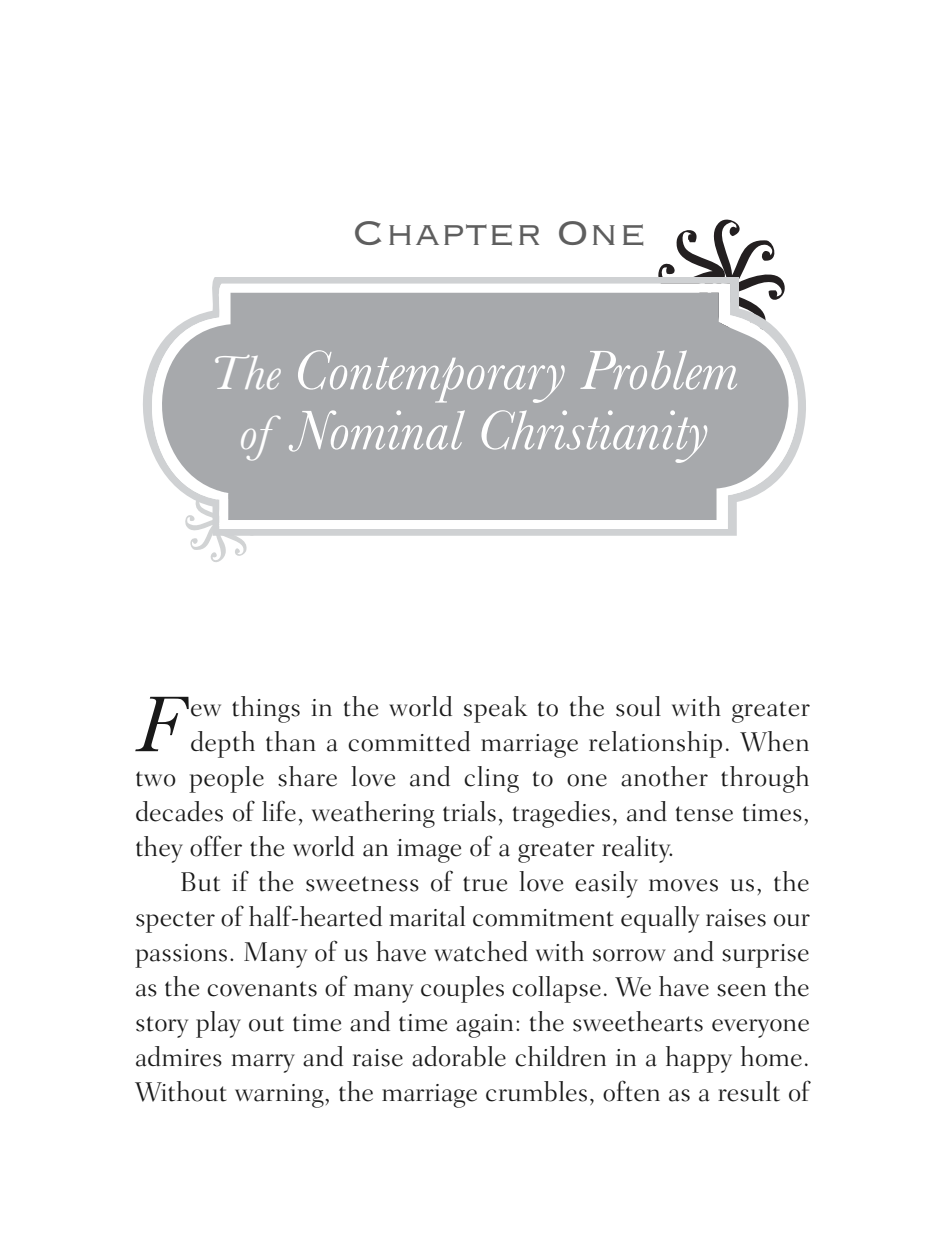
<style>
.page{position:relative;width:945px;height:1260px;background:#fff}
.page>*{position:absolute;margin:0;border:0;box-sizing:border-box;transform-origin:0 0}
.t1{font:italic 82.25px "Baskerville";color:#191919}
.t2{font:italic 57.5px/60px "Baskerville";color:#fff;text-align:center}
.t3{font:300 45px "Copperplate";color:#5e5e5e}
.t4{font:300 27.5px "Fairfield LH";color:#191919}
.s1{font-size:50px}
</style>
<div class="page">
<svg style="left:190px;top:536px;width:57px;height:26px"></svg>
<svg style="left:658px;top:219px;width:121px;height:58px"></svg>
<svg style="left:190px;top:277px;width:594px;height:259px;fill:#cfd1d3"></svg>
<svg style="left:185px;top:284px;width:600px;height:245px"></svg>
<svg style="left:143px;top:293px;width:663px;height:227px;fill:#a7a9ac"></svg>
<h3 class="t3" style="left:353px;top:203px;width:295px">Chapter One</h3>
<h2 class="t2" style="left:210px;top:346px;width:530px"><span class="s1">The</span> Contemporary Problem <span class="s1">of</span> Nominal Christianity</h2>
<h1 class="t1" style="left:136px;top:696px;width:46px">F</h1>
<p class="t4" style="left:190px;top:696px;width:621px">ew things in the world speak to the soul with greater</p>
<p class="t4" style="left:190px;top:731px;width:621px">depth than a committed marriage relationship. When</p>
<p class="t4" style="left:135px;top:766px;width:676px">two people share love and cling to one another through</p>
<p class="t4" style="left:135px;top:801px;width:676px">decades of life, weathering trials, tragedies, and tense times,</p>
<p class="t4" style="left:135px;top:836px;width:541px">they offer the world an image of a greater reality.</p>
<p class="t4" style="left:180px;top:871px;width:631px">But if the sweetness of true love easily moves us, the</p>
<p class="t4" style="left:135px;top:906px;width:677px">specter of half-hearted marital commitment equally raises our</p>
<p class="t4" style="left:135px;top:941px;width:676px">passions. Many of us have watched with sorrow and surprise</p>
<p class="t4" style="left:135px;top:976px;width:676px">as the covenants of many couples collapse. We have seen the</p>
<p class="t4" style="left:135px;top:1011px;width:677px">story play out time and time again: the sweethearts everyone</p>
<p class="t4" style="left:135px;top:1046px;width:676px">admires marry and raise adorable children in a happy home.</p>
<p class="t4" style="left:135px;top:1081px;width:676px">Without warning, the marriage crumbles, often as a result of</p>
</div>
